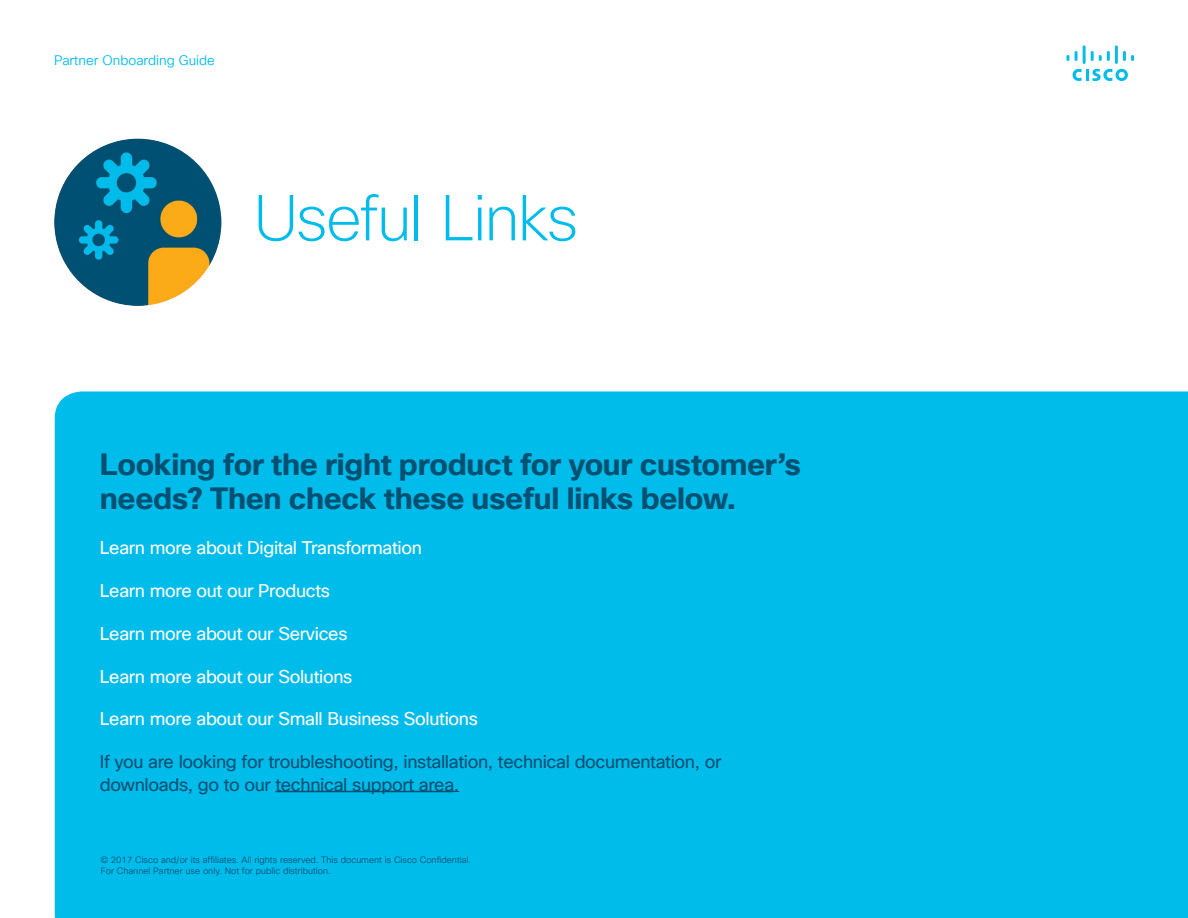
<style>
.page{position:relative;width:1188px;height:918px;background:#fff}
.page>*{position:absolute;margin:0;border:0;box-sizing:border-box;transform-origin:0 0}
.t1{font:200 63px "Cisco Sans TT";letter-spacing:-.025em;color:#00bceb}
.t2{font:700 30px/34.5px "Cisco Sans TT";letter-spacing:-.01em;color:#005072}
.t3{font:18px "Cisco Sans TT";letter-spacing:-.02em;color:#fff}
.t4{font:18px/22.5px "Cisco Sans TT";letter-spacing:-.02em;color:#005072}
.t5{font:13.5px "Cisco Sans TT Light";color:#00bceb}
.t6{font:9px/11.2px "Cisco Sans TT Light";color:#005072}
</style>
<div class="page">
<svg style="left:1073px;top:69px;width:55px;height:12px"></svg>
<svg style="left:1067px;top:55px;width:2px;height:6px"></svg>
<svg style="left:1075px;top:51px;width:3px;height:10px"></svg>
<hr style="left:1083px;top:45px;width:3px;height:19px;background:#00bceb">
<svg style="left:1091px;top:51px;width:19px;height:10px"></svg>
<hr style="left:1115px;top:45px;width:3px;height:19px;background:#00bceb">
<svg style="left:1123px;top:51px;width:11px;height:10px"></svg>
<div style="left:55px;top:392px;width:1133px;height:526px;background:#00bceb"></div>
<hr style="left:276px;top:791px;width:178px;height:1px;background:#005072">
<img style="left:54px;top:139px;width:167px;height:167px;border-radius:84px">
<p class="t5" style="left:54px;top:51px;width:162px">Partner Onboarding Guide</p>
<h1 class="t1" style="left:254px;top:177px;width:326px">Useful Links</h1>
<h2 class="t2" style="left:100px;top:448px;width:703px">Looking for the right product for your customer’s needs? Then check these useful links below.</h2>
<p class="t3" style="left:100px;top:536px;width:324px">Learn more about Digital Transformation</p>
<p class="t3" style="left:100px;top:579px;width:232px">Learn more out our Products</p>
<p class="t3" style="left:100px;top:622px;width:249px">Learn more about our Services</p>
<p class="t3" style="left:100px;top:665px;width:254px">Learn more about our Solutions</p>
<p class="t3" style="left:100px;top:707px;width:380px">Learn more about our Small Business Solutions</p>
<p class="t4" style="left:100px;top:751px;width:623px">If you are looking for troubleshooting, installation, technical documentation, or downloads, go to our technical support area.</p>
<p class="t6" style="left:100px;top:854px;width:372px">© 2017 Cisco and/or its affiliates. All rights reserved. This document is Cisco Confidential.<br>For Channel Partner use only. Not for public distribution.</p>
</div>
